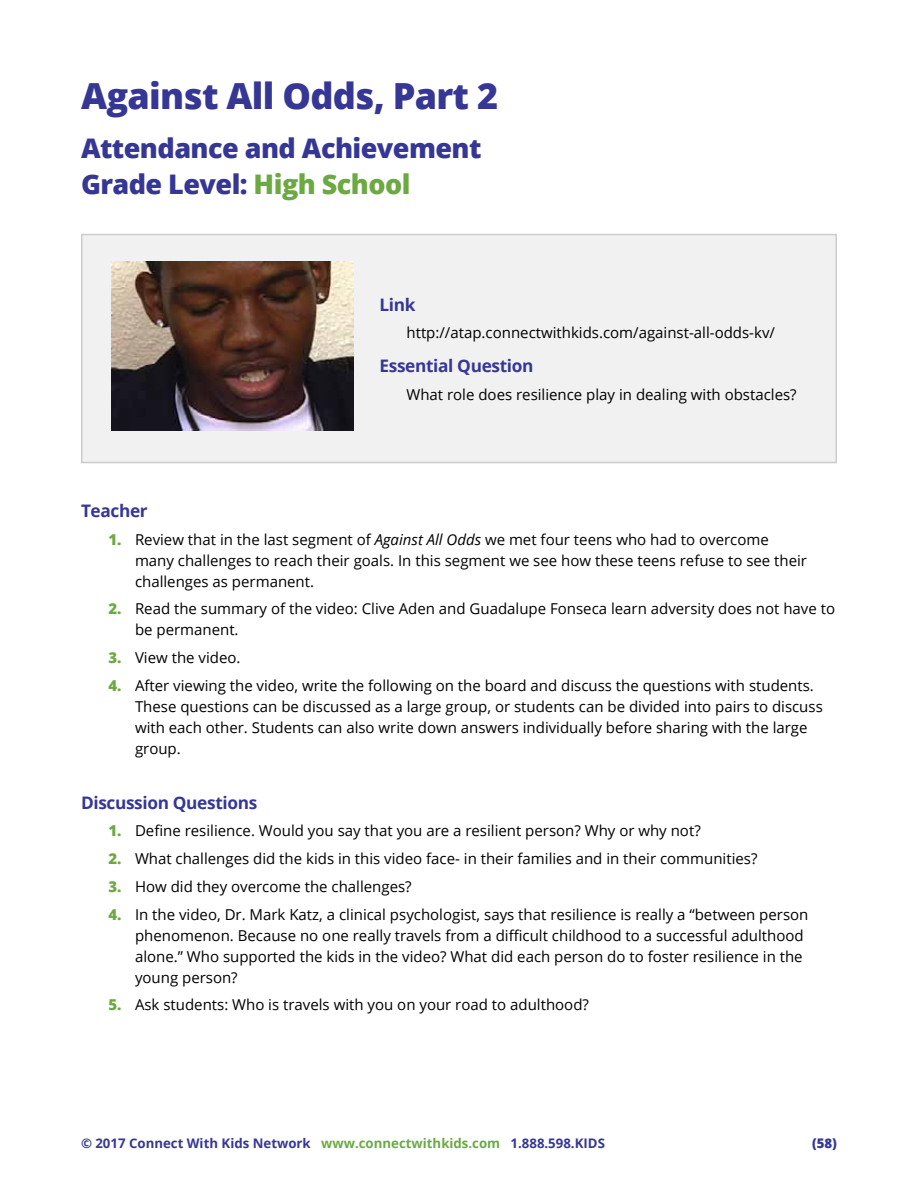
<style>
.page{position:relative;width:918px;height:1188px;background:#fff}
.page>*{position:absolute;margin:0;border:0;box-sizing:border-box;transform-origin:0 0}
.t1{font:800 36px "Open Sans";letter-spacing:-.02em;color:#363795}
.t2{font:800 27px/36px "Open Sans";letter-spacing:-.02em;color:#363795}
.t3{font:700 17.25px "Open Sans";letter-spacing:-.02em;color:#363795}
.t4{font:15px/21px "Open Sans";color:#000}
.t5{font:700 13.2px "Open Sans";color:#363795}
.t6{font:800 13.2px "Open Sans";color:#363795}
.s1{color:#6da943}
.s2{font-weight:800;color:#6da943}
.s3{font-style:italic}
</style>
<div class="page">
<div style="left:82px;top:235px;width:754px;height:228px;background:#f1f1f2"></div>
<div style="left:81px;top:234px;width:756px;height:229px;border:2px solid #ccc"></div>
<img style="left:111px;top:262px;width:243px;height:169px">
<h1 class="t1" style="left:81px;top:68px;width:419px">Against All Odds, Part 2</h1>
<h2 class="t2" style="left:81px;top:129px;width:402px">Attendance and Achievement<br>Grade Level: <span class="s1">High School</span></h2>
<p class="t3" style="left:380px;top:292px;width:38px">Link</p>
<p class="t4" style="left:406px;top:322px;width:370px">http://atap.connectwithkids.com/against-all-odds-kv/</p>
<p class="t3" style="left:380px;top:354px;width:155px">Essential Question</p>
<p class="t4" style="left:406px;top:383px;width:392px">What role does resilience play in dealing with obstacles?</p>
<p class="t3" style="left:81px;top:499px;width:68px">Teacher</p>
<p class="t4" style="left:135px;top:528px;width:674px;text-indent:-27px"><span class="s2">1.</span> Review that in the last segment of <span class="s3">Against All Odds</span> we met four teens who had to overcome many challenges to reach their goals. In this segment we see how these teens refuse to see their challenges as permanent.</p>
<p class="t4" style="left:135px;top:598px;width:702px;text-indent:-27px"><span class="s2">2.</span> Read the summary of the video: Clive Aden and Guadalupe Fonseca learn adversity does not have to be permanent.</p>
<p class="t4" style="left:108px;top:647px;width:134px"><span class="s2">3.</span> View the video.</p>
<p class="t4" style="left:135px;top:675px;width:689px;text-indent:-27px"><span class="s2">4.</span> After viewing the video, write the following on the board and discuss the questions with students.<br>These questions can be discussed as a large group, or students can be divided into pairs to discuss with each other. Students can also write down answers individually before sharing with the large group.</p>
<p class="t3" style="left:81px;top:790px;width:178px">Discussion Questions</p>
<p class="t4" style="left:108px;top:820px;width:594px"><span class="s2">1.</span> Define resilience. Would you say that you are a resilient person? Why or why not?</p>
<p class="t4" style="left:108px;top:848px;width:651px"><span class="s2">2.</span> What challenges did the kids in this video face- in their families and in their communities?</p>
<p class="t4" style="left:108px;top:876px;width:305px"><span class="s2">3.</span> How did they overcome the challenges?</p>
<p class="t4" style="left:135px;top:903px;width:675px;text-indent:-27px"><span class="s2">4.</span> In the video, Dr. Mark Katz, a clinical psychologist, says that resilience is really a “between person phenomenon. Because no one really travels from a difficult childhood to a successful adulthood alone.” Who supported the kids in the video? What did each person do to foster resilience in the young person?</p>
<p class="t4" style="left:108px;top:994px;width:482px"><span class="s2">5.</span> Ask students: Who is travels with you on your road to adulthood?</p>
<p class="t5" style="left:81px;top:1133px;width:525px">© 2017 Connect With Kids Network <span class="s1">www.connectwithkids.com</span> 1.888.598.KIDS</p>
<p class="t6" style="left:812px;top:1133px;width:26px">(58)</p>
</div>
